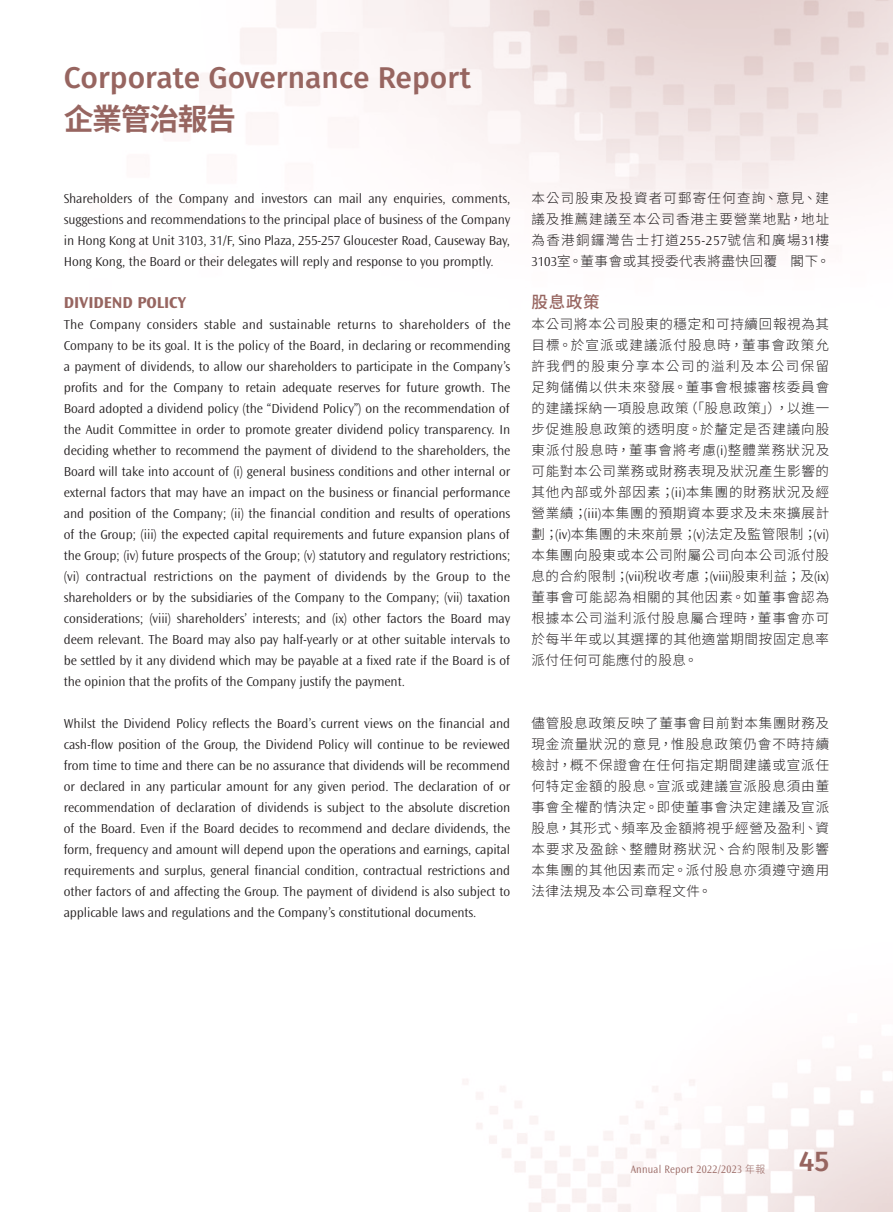
<style>
.page{position:relative;width:893px;height:1212px;background:#fff}
.page>*{position:absolute;margin:0;border:0;box-sizing:border-box;transform-origin:0 0}
.t1{font:500 30px "Fira Sans";color:#976560}
.t2{font:700 30px "Source Han Sans TC";letter-spacing:-.05em;color:#976560}
.t3{font:500 28.5px "Fira Sans";color:#976560}
.Heading_1{font:700 16.5px "Ocean Sans Std";letter-spacing:-.005em;color:#976560}
.C_Heading_1{font:500 16.5px "Source Han Sans TC";color:#976560}
.Body_Text{font:300 13.5px/21px "Ocean Sans Std";letter-spacing:-.005em;color:#231f20;text-align:justify}
.C_Body_Text{font:300 13.5px/21px "Source Han Sans TC";letter-spacing:.07em;color:#231f20;text-align:justify}
.t4{font:300 11.25px "Ocean Sans Std";letter-spacing:.025em;color:#976560;scale:.93 1}
.s1{font-family:"Ocean Sans Std"}
.s2{font-family:"Source Han Sans TC";font-size:10.5px}
</style>
<div class="page">
<h1 class="t1" style="left:64px;top:56px;width:409px">Corporate Governance Report</h1>
<h1 class="t2" style="left:64px;top:102px;width:174px">企業管治報告</h1>
<p class="Body_Text" style="left:64px;top:188px;width:448px">Shareholders of the Company and investors can mail any enquiries, comments, suggestions and recommendations to the principal place of business of the Company in Hong Kong at Unit 3103, 31/F, Sino Plaza, 255-257 Gloucester Road, Causeway Bay, Hong Kong, the Board or their delegates will reply and response to you promptly.</p>
<p class="Heading_1" style="left:64px;top:294px;width:124px">DIVIDEND POLICY</p>
<p class="Body_Text" style="left:64px;top:314px;width:448px">The Company considers stable and sustainable returns to shareholders of the Company to be its goal. It is the policy of the Board, in declaring or recommending a payment of dividends, to allow our shareholders to participate in the Company’s profits and for the Company to retain adequate reserves for future growth. The Board adopted a dividend policy (the “Dividend Policy”) on the recommendation of the Audit Committee in order to promote greater dividend policy transparency. In deciding whether to recommend the payment of dividend to the shareholders, the Board will take into account of (i) general business conditions and other internal or external factors that may have an impact on the business or financial performance and position of the Company; (ii) the financial condition and results of operations of the Group; (iii) the expected capital requirements and future expansion plans of the Group; (iv) future prospects of the Group; (v) statutory and regulatory restrictions; (vi) contractual restrictions on the payment of dividends by the Group to the shareholders or by the subsidiaries of the Company to the Company; (vii) taxation considerations; (viii) shareholders’ interests; and (ix) other factors the Board may deem relevant. The Board may also pay half-yearly or at other suitable intervals to be settled by it any dividend which may be payable at a fixed rate if the Board is of the opinion that the profits of the Company justify the payment.</p>
<p class="Body_Text" style="left:64px;top:713px;width:448px">Whilst the Dividend Policy reflects the Board’s current views on the financial and cash-flow position of the Group, the Dividend Policy will continue to be reviewed from time to time and there can be no assurance that dividends will be recommend or declared in any particular amount for any given period. The declaration of or recommendation of declaration of dividends is subject to the absolute discretion of the Board. Even if the Board decides to recommend and declare dividends, the form, frequency and amount will depend upon the operations and earnings, capital requirements and surplus, general financial condition, contractual restrictions and other factors of and affecting the Group. The payment of dividend is also subject to applicable laws and regulations and the Company’s constitutional documents.</p>
<p class="C_Body_Text" style="left:531px;top:188px;width:300px">本公司股東及投資者可郵寄任何查詢、意見、建議及推薦建議至本公司香港主要營業地點，地址為香港銅鑼灣告士打道<span class="s1">255-257</span>號信和廣場<span class="s1">31</span>樓<span class="s1">3103</span>室。董事會或其授委代表將盡快回覆　閣下。</p>
<p class="C_Heading_1" style="left:531px;top:293px;width:70px">股息政策</p>
<p class="C_Body_Text" style="left:531px;top:314px;width:299px">本公司將本公司股東的穩定和可持續回報視為其目標。於宣派或建議派付股息時，董事會政策允許我們的股東分享本公司的溢利及本公司保留足夠儲備以供未來發展。董事會根據審核委員會的建議採納一項股息政策（「股息政策」），以進一步促進股息政策的透明度。於釐定是否建議向股東派付股息時，董事會將考慮<span class="s1">(i)</span>整體業務狀況及可能對本公司業務或財務表現及狀況產生影響的其他內部或外部因素；<span class="s1">(ii)</span>本集團的財務狀況及經營業績；<span class="s1">(iii)</span>本集團的預期資本要求及未來擴展計劃；<span class="s1">(iv)</span>本集團的未來前景；<span class="s1">(v)</span>法定及監管限制；<span class="s1">(vi)</span>本集團向股東或本公司附屬公司向本公司派付股息的合約限制；<span class="s1">(vii)</span>稅收考慮；<span class="s1">(viii)</span>股東利益；及<span class="s1">(ix)</span>董事會可能認為相關的其他因素。如董事會認為根據本公司溢利派付股息屬合理時，董事會亦可於每半年或以其選擇的其他適當期間按固定息率派付任何可能應付的股息。</p>
<p class="C_Body_Text" style="left:531px;top:713px;width:299px">儘管股息政策反映了董事會目前對本集團財務及現金流量狀況的意見，惟股息政策仍會不時持續檢討，概不保證會在任何指定期間建議或宣派任何特定金額的股息。宣派或建議宣派股息須由董事會全權酌情決定。即使董事會決定建議及宣派股息，其形式、頻率及金額將視乎經營及盈利、資本要求及盈餘、整體財務狀況、合約限制及影響本集團的其他因素而定。派付股息亦須遵守適用法律法規及本公司章程文件。</p>
<p class="t4" style="left:631px;top:1163px;width:146px">Annual Report 2022/2023 <span class="s2">年報</span></p>
<h2 class="t3" style="left:799px;top:1141px;width:32px">45</h2>
</div>
